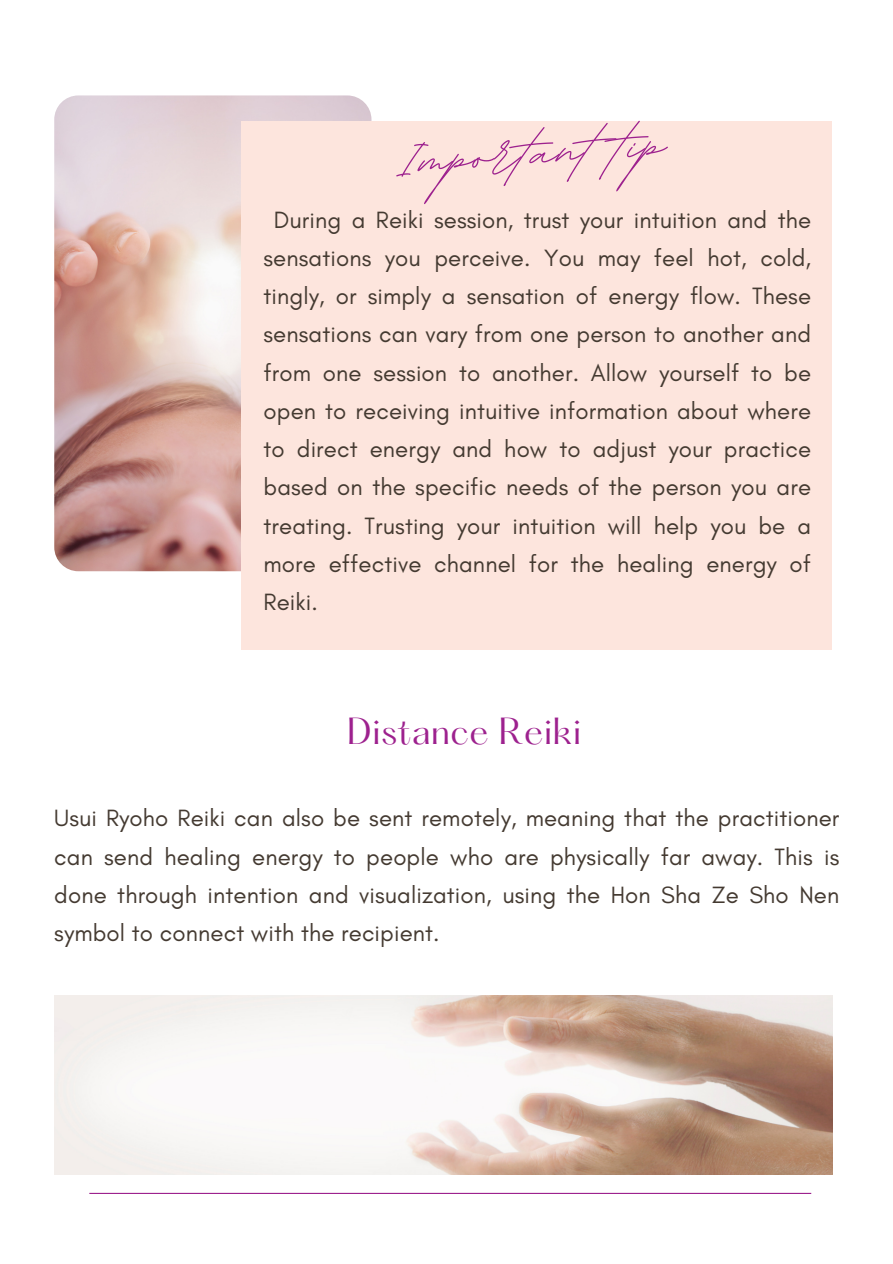
<style>
.page{position:relative;width:893px;height:1264px;background:#fff}
.page>*{position:absolute;margin:0;border:0;box-sizing:border-box;transform-origin:0 0}
.t1{font:700 82.5px "BD Script";color:#9d218e}
.t2{font:33px "Hatton";letter-spacing:.01em;color:#9d218e}
.t3{font:24px/38.2px "Glacial Indifference";letter-spacing:.005em;color:#443a31;text-align:justify}
</style>
<div class="page">
<img style="left:54px;top:95px;width:317px;height:476px;border-radius:24px">
<div style="left:241px;top:122px;width:590px;height:528px;background:#fde5dd"></div>
<hr style="left:89px;top:1192px;width:722px;height:1px;background:#9d218e">
<img style="left:54px;top:995px;width:778px;height:179px">
<h2 class="t1" style="left:397px;top:107px;width:266px;rotate:-4deg">Important tip</h2>
<p class="t3" style="left:263px;top:200px;width:549px;text-indent:10px">During a Reiki session, trust your intuition and the sensations you perceive. You may feel hot, cold, tingly, or simply a sensation of energy flow. These sensations can vary from one person to another and from one session to another. Allow yourself to be open to receiving intuitive information about where to direct energy and how to adjust your practice based on the specific needs of the person you are treating. Trusting your intuition will help you be a more effective channel for the healing energy of Reiki.</p>
<p class="t2" style="left:347px;top:716px;width:236px">Distance Reiki</p>
<p class="t3" style="left:54px;top:798px;width:786px">Usui Ryoho Reiki can also be sent remotely, meaning that the practitioner can send healing energy to people who are physically far away. This is done through intention and visualization, using the Hon Sha Ze Sho Nen symbol to connect with the recipient.</p>
</div>
